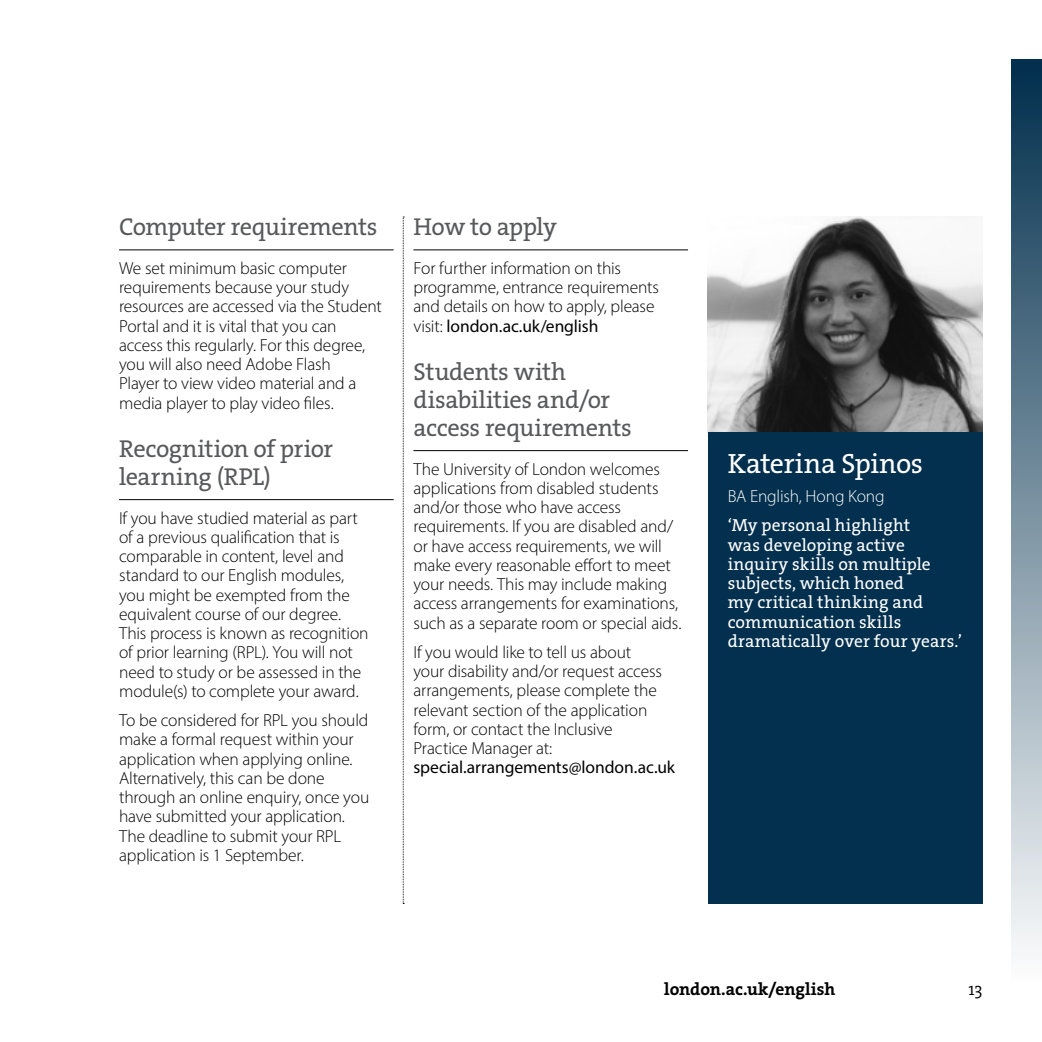
<style>
.page{position:relative;width:1042px;height:1042px;background:#fff}
.page>*{position:absolute;margin:0;border:0;box-sizing:border-box;transform-origin:0 0}
.Q__in_box-name{font:28px "The Serif HP5 Plain";letter-spacing:-.015em;color:#fff}
.P__subhead{font:24.5px/28px "The Serif HP5 Plain";letter-spacing:-.015em;color:#58595b}
.P__body_copy{font:300 17.5px/19.2px "Myriad Pro";letter-spacing:-.01em;color:#000}
.Q__in_box-body{font:17.5px/19.2px "The Serif HP5 Plain";letter-spacing:.005em;color:#fff}
.t1{font:17.5px "The Serif HP7 Bld";letter-spacing:-.005em;color:#000}
.P__body_copy-2{font:300 17.5px "Myriad Pro";letter-spacing:-.01em;color:#fff}
.t2{font:17.5px "The Serif HP4 Se Lig";color:#000}
.s1{font-weight:400}
</style>
<div class="page">
<img style="left:708px;top:217px;width:274px;height:215px">
<div style="left:1011px;top:60px;width:31px;height:922px;background:linear-gradient(to bottom,#002e4c,#fcfdfd)"></div>
<div style="left:708px;top:432px;width:274px;height:472px;background:#03304e"></div>
<svg style="left:403px;top:217px;width:1px;height:687px"></svg>
<hr style="left:119px;top:250px;width:275px;height:1px;background:#000">
<hr style="left:119px;top:499px;width:275px;height:1px;background:#000">
<hr style="left:413px;top:250px;width:275px;height:1px;background:#000">
<hr style="left:413px;top:450px;width:275px;height:1px;background:#000">
<h2 class="P__subhead" style="left:119px;top:213px;width:260px">Computer requirements</h2>
<p class="P__body_copy" style="left:119px;top:258px;width:264px">We set minimum basic computer requirements because your study resources are accessed via the Student Portal and it is vital that you can access this regularly. For this degree, you will also need Adobe Flash<br>Player to view video material and a media player to play video files.</p>
<h2 class="P__subhead" style="left:119px;top:434px;width:216px">Recognition of prior learning (RPL)</h2>
<p class="P__body_copy" style="left:119px;top:508px;width:251px">If you have studied material as part of a previous qualification that is comparable in content, level and standard to our English modules, you might be exempted from the equivalent course of our degree.<br>This process is known as recognition of prior learning (RPL). You will not need to study or be assessed in the module(s) to complete your award.</p>
<p class="P__body_copy" style="left:119px;top:710px;width:252px">To be considered for RPL you should make a formal request within your application when applying online.<br>Alternatively, this can be done through an online enquiry, once you have submitted your application.<br>The deadline to submit your RPL application is 1 September.</p>
<h2 class="P__subhead" style="left:413px;top:213px;width:145px">How to apply</h2>
<p class="P__body_copy" style="left:413px;top:258px;width:247px">For further information on this programme, entrance requirements and details on how to apply, please visit: <span class="s1">london.ac.uk/english</span></p>
<h2 class="P__subhead" style="left:413px;top:357px;width:220px">Students with disabilities and/or access requirements</h2>
<p class="P__body_copy" style="left:413px;top:459px;width:269px">The University of London welcomes applications from disabled students and/or those who have access requirements. If you are disabled and/ or have access requirements, we will make every reasonable effort to meet your needs. This may include making access arrangements for examinations, such as a separate room or special aids.</p>
<p class="P__body_copy" style="left:413px;top:642px;width:263px">If you would like to tell us about<br>your disability and/or request access arrangements, please complete the relevant section of the application form, or contact the Inclusive<br>Practice Manager at: <span class="s1">special.arrangements@london.ac.uk</span></p>
<h2 class="Q__in_box-name" style="left:728px;top:445px;width:197px">Katerina Spinos</h2>
<p class="P__body_copy-2" style="left:728px;top:486px;width:158px">BA English, Hong Kong</p>
<p class="Q__in_box-body" style="left:728px;top:516px;width:236px">‘My personal highlight<br>was developing active inquiry skills on multiple subjects, which honed<br>my critical thinking and communication skills dramatically over four years.’</p>
<p class="t1" style="left:664px;top:978px;width:172px">london.ac.uk/english</p>
<p class="t2" style="left:968px;top:978px;width:15px">13</p>
</div>
